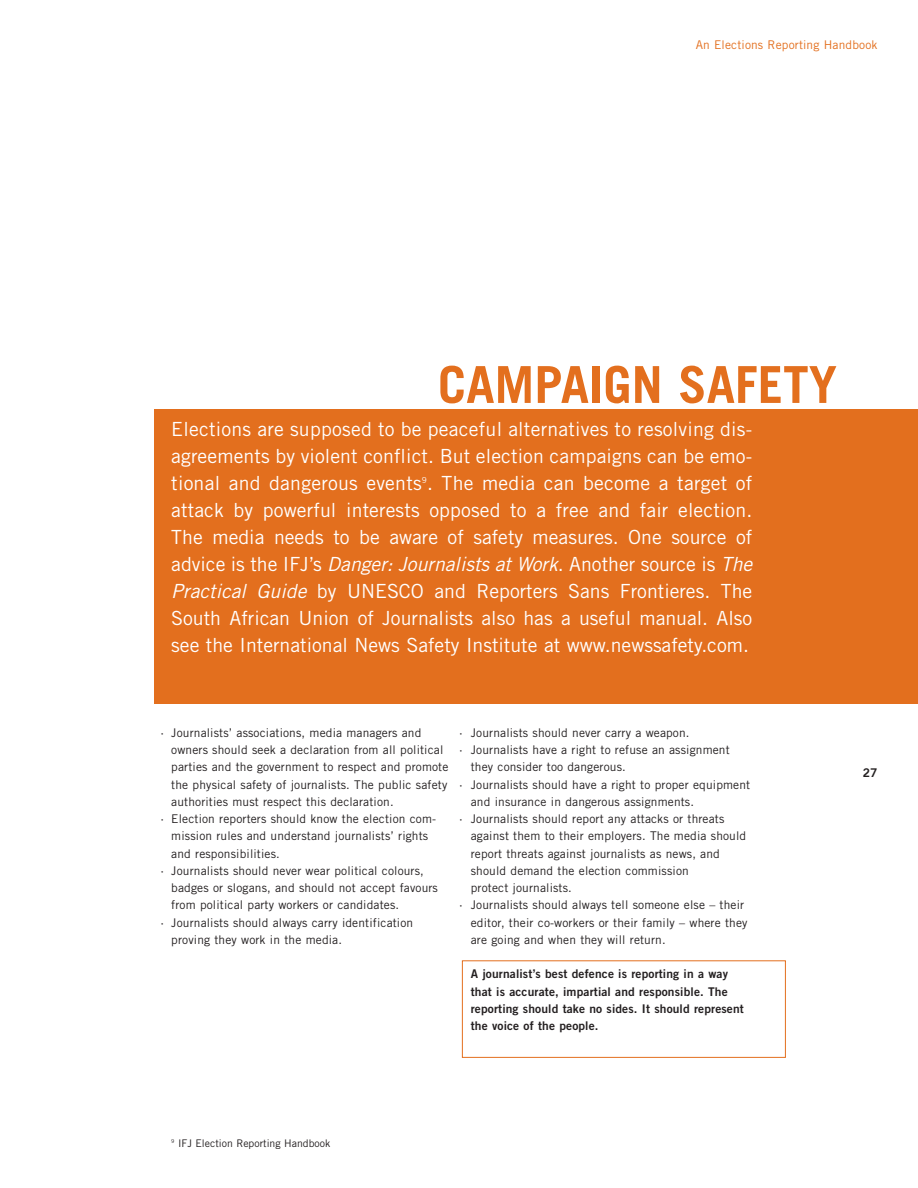
<style>
.page{position:relative;width:918px;height:1188px;background:#fff}
.page>*{position:absolute;margin:0;border:0;box-sizing:border-box;transform-origin:0 0}
.t1{font:700 51px "Trade Gothic";color:#e36f1e}
.t2{font:19.5px/27px "Trade Gothic";color:#fff;text-align:justify}
.t3{font:12px/17.2px "Trade Gothic";letter-spacing:.01em;color:#231f20}
.t4{font:12px/17.2px "Trade Gothic Bold Two";letter-spacing:.01em;color:#231f20}
.t5{font:12px "Trade Gothic";letter-spacing:.01em;color:#e36f1e}
.t6{font:10.5px "Trade Gothic";color:#231f20}
.t7{font:8.25px "Trade Gothic";color:#fff}
.s1{font-style:italic}
</style>
<div class="page">
<div style="left:154px;top:410px;width:764px;height:294px;background:#e36f1e"></div>
<div style="left:462px;top:960px;width:324px;height:98px;border:1px solid #e36f1e"></div>
<p class="t5" style="left:696px;top:40px;width:183px">An Elections Reporting Handbook</p>
<h1 class="t1" style="left:438px;top:366px;width:401px">CAMPAIGN SAFETY</h1>
<h2 class="t2" style="left:171px;top:418px;width:583px">Elections are supposed to be peaceful alternatives to resolving dis&shy;agreements by violent conflict. But election campaigns can be emo&shy;tional and dangerous events . The media can become a target of</h2>
<p class="t7" style="left:422px;top:477px;width:7px">9</p>
<p class="t2" style="left:171px;top:499px;width:586px;text-align:left">attack by powerful interests opposed to a free and fair election.<br>The media needs to be aware of safety measures. One source of advice is the IFJ’s <span class="s1">Danger: Journalists at Work</span>. Another source is <span class="s1">The Practical Guide</span> by UNESCO and Reporters Sans Frontieres. The South African Union of Journalists also has a useful manual. Also see the International News Safety Institute at www.newssafety.com.</p>
<p class="t3" style="left:161px;top:725px;width:5px">·</p>
<p class="t3" style="left:161px;top:811px;width:5px">·</p>
<p class="t3" style="left:161px;top:863px;width:5px">·</p>
<p class="t3" style="left:161px;top:915px;width:5px">·</p>
<p class="t3" style="left:171px;top:725px;width:279px">Journalists’ associations, media managers and owners should seek a declaration from all political parties and the government to respect and promote the physical safety of journalists. The public safety authorities must respect this declaration.<br>Election reporters should know the election com&shy;mission rules and understand journalists’ rights and responsibilities.<br>Journalists should never wear political colours, badges or slogans, and should not accept favours from political party workers or candidates.<br>Journalists should always carry identification proving they work in the media.</p>
<p class="t3" style="left:471px;top:725px;width:281px">Journalists should never carry a weapon.<br>Journalists have a right to refuse an assignment they consider too dangerous.<br>Journalists should have a right to proper equipment and insurance in dangerous assignments.<br>Journalists should report any attacks or threats against them to their employers. The media should report threats against journalists as news, and should demand the election commission<br>protect journalists.<br>Journalists should always tell someone else – their editor, their co-workers or their family – where they are going and when they will return.</p>
<p class="t4" style="left:471px;top:967px;width:275px">A journalist’s best defence is reporting in a way that is accurate, impartial and responsible. The reporting should take no sides. It should represent the voice of the people.</p>
<p class="t3" style="left:459px;top:725px;width:5px">· ·</p>
<p class="t3" style="left:459px;top:777px;width:5px">·</p>
<p class="t3" style="left:459px;top:811px;width:5px">·</p>
<p class="t3" style="left:459px;top:898px;width:5px">·</p>
<p class="t4" style="left:863px;top:765px;width:16px">27</p>
<p class="t6" style="left:171px;top:1139px;width:161px"><sup>9</sup> IFJ Election Reporting Handbook</p>
</div>
